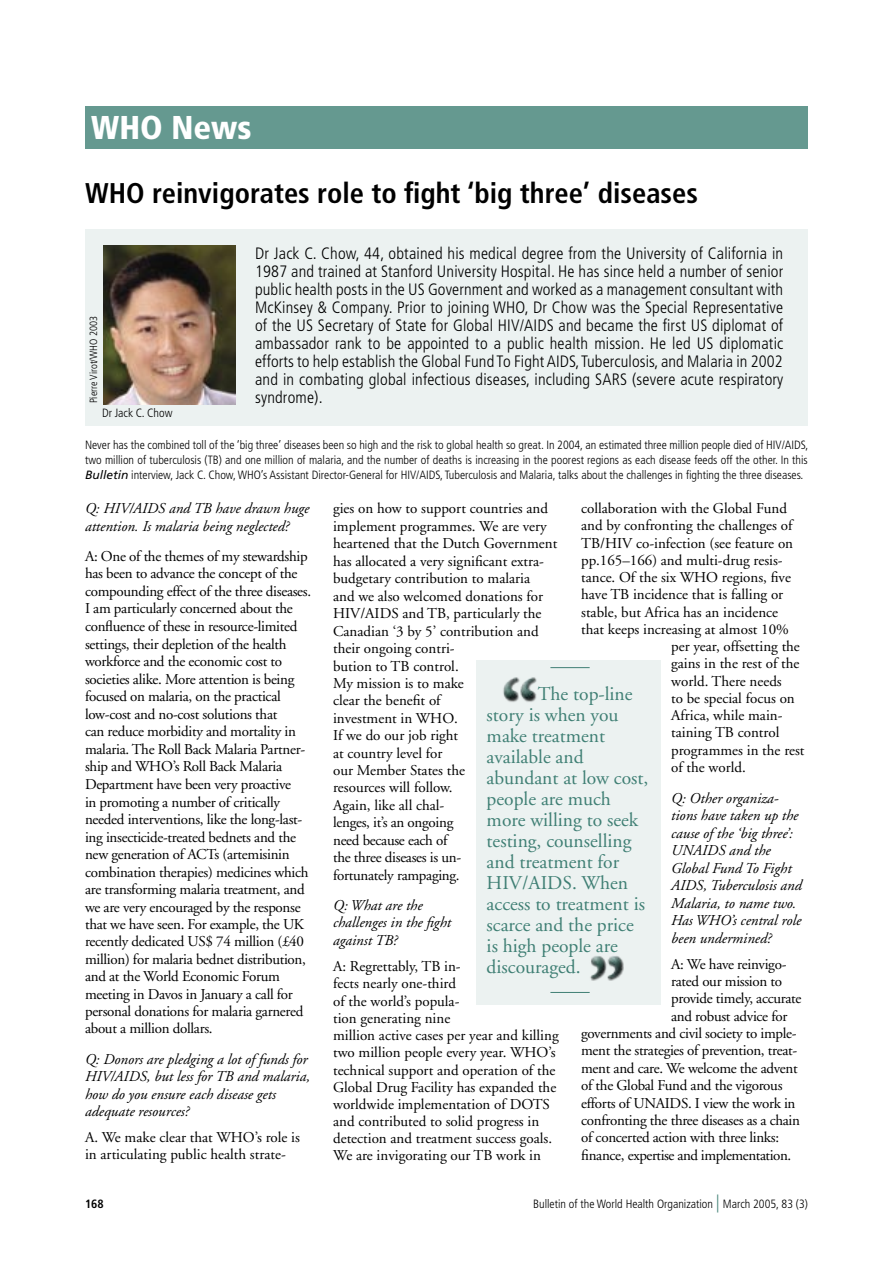
<style>
.page{position:relative;width:893px;height:1263px;background:#fff}
.page>*{position:absolute;margin:0;border:0;box-sizing:border-box;transform-origin:0 0}
.t1{font:900 condensed 33px "Frutiger";color:#fff}
._01_-_Título_do_artigo{font:700 condensed 28.5px "Frutiger";color:#000}
.quotes{font:19.5px/21px "Adobe Garamond";color:#3f7f74}
._15_-_Texto_da_tabela{font:300 condensed 16.5px/18px "Frutiger";letter-spacing:.01em;color:#000;text-align:justify}
.interview-A{font:15px/17.4px "Adobe Garamond";color:#000}
.interview-A-2{font:15px/17.5px "Adobe Garamond";letter-spacing:-.02em;color:#000}
.interview-Q{font:italic 15px/17.5px "Adobe Garamond";color:#000}
.Blurb{font:300 condensed 12px/15px "Frutiger";color:#000;text-align:justify}
.t2{font:700 condensed 12px "Frutiger";color:#000}
.t3{font:300 condensed 10.5px "Frutiger";color:#000}
.s1{font-weight:400;font-style:italic;font-stretch:normal}
.s2{font-size:18px;color:#3f7f74}
</style>
<div class="page">
<div style="left:85px;top:106px;width:723px;height:43px;background:#659990"></div>
<div style="left:85px;top:230px;width:723px;height:196px;background:#ecf2f1"></div>
<img style="left:103px;top:246px;width:133px;height:158px">
<div style="left:476px;top:660px;width:184px;height:344px;background:#ecf2f1"></div>
<img style="left:503px;top:677px;width:34px;height:25px">
<img style="left:590px;top:956px;width:33px;height:24px">
<hr style="left:550px;top:667px;width:40px;height:1px;background:#3f7f74">
<hr style="left:550px;top:992px;width:40px;height:1px;background:#3f7f74">
<p class="t1" style="left:91px;top:108px;width:162px">WHO News</p>
<p class="_01_-_Título_do_artigo" style="left:85px;top:176px;width:614px">WHO reinvigorates role to fight ‘big three’ diseases</p>
<p class="t3" style="left:88px;top:403px;width:89px;rotate:-90deg">Pierre Virot/WHO 2003</p>
<p class="Blurb" style="left:102px;top:406px;width:72px">Dr Jack C. Chow</p>
<p class="_15_-_Texto_da_tabela" style="left:255px;top:245px;width:530px">Dr Jack C. Chow, 44, obtained his medical degree from the University of California in 1987 and trained at Stanford University Hospital. He has since held a number of senior public health posts in the US Government and worked as a management consultant with McKinsey &amp; Company. Prior to joining WHO, Dr Chow was the Special Representative of the US Secretary of State for Global HIV/AIDS and became the first US diplomat of ambassador rank to be appointed to a public health mission. He led US diplomatic efforts to help establish the Global Fund To Fight AIDS, Tuberculosis, and Malaria in 2002 and in combating global infectious diseases, including SARS (severe acute respiratory syndrome).</p>
<p class="Blurb" style="left:85px;top:438px;width:725px">Never has the combined toll of the ‘big three’ diseases been so high and the risk to global health so great. In 2004, an estimated three million people died of HIV/AIDS, two million of tuberculosis (TB) and one million of malaria, and the number of deaths is increasing in the poorest regions as each disease feeds off the other. In this <span class="s1">Bulletin</span> interview, Jack C. Chow, WHO’s Assistant Director-General for HIV/AIDS, Tuberculosis and Malaria, talks about the challenges in fighting the three diseases.</p>
<p class="interview-A" style="left:333px;top:500px;width:226px">gies on how to support countries and implement programmes. We are very heartened that the Dutch Government has allocated a very significant extra&shy;budgetary contribution to malaria<br>and we also welcomed donations for<br>HIV/AIDS and TB, particularly the<br>Canadian ‘3 by 5’ contribution and their ongoing contri-<br>bution to TB control.<br>My mission is to make<br>clear the benefit of<br>investment in WHO.<br>If we do our job right<br>at country level for<br>our Member States the<br>resources will follow.<br>Again, like all chal-<br>lenges, it’s an ongoing<br>need because each of<br>the three diseases is un-<br>fortunately rampaging.</p>
<p class="interview-Q" style="left:333px;top:897px;width:119px">Q: What are the challenges in the fight against TB?</p>
<p class="interview-A" style="left:333px;top:958px;width:227px">A: Regrettably, TB in-<br>fects nearly one-third<br>of the world’s popula-<br>tion generating nine<br>million active cases per year and killing two million people every year. WHO’s technical support and operation of the<br>Global Drug Facility has expanded the worldwide implementation of DOTS and contributed to solid progress in detection and treatment success goals.<br>We are invigorating our TB work in</p>
<p class="interview-Q" style="left:85px;top:500px;width:226px">Q: HIV/AIDS and TB have drawn huge attention. Is malaria being neglected?</p>
<p class="interview-A-2" style="left:85px;top:548px;width:228px">A: One of the themes of my stewardship has been to advance the concept of the compounding effect of the three diseases.<br>I am particularly concerned about the confluence of these in resource-limited settings, their depletion of the health workforce and the economic cost to societies alike. More attention is being focused on malaria, on the practical low-cost and no-cost solutions that<br>can reduce morbidity and mortality in malaria. The Roll Back Malaria Partner&shy;ship and WHO’s Roll Back Malaria Department have been very proactive<br>in promoting a number of critically needed interventions, like the long-last&shy;ing insecticide-treated bednets and the new generation of ACTs (artemisinin combination therapies) medicines which are transforming malaria treatment, and we are very encouraged by the response that we have seen. For example, the UK recently dedicated US$ 74 million (£40 million) for malaria bednet distribution, and at the World Economic Forum meeting in Davos in January a call for personal donations for malaria garnered about a million dollars.</p>
<p class="interview-Q" style="left:85px;top:1051px;width:227px">Q: Donors are pledging a lot of funds for HIV/AIDS, but less for TB and malaria, how do you ensure each disease gets adequate resources?</p>
<p class="interview-A" style="left:85px;top:1129px;width:216px">A. We make clear that WHO’s role is in articulating public health strate-</p>
<p class="interview-A" style="left:581px;top:500px;width:207px">collaboration with the Global Fund</p>
<p class="interview-A" style="left:581px;top:517px;width:213px">and by confronting the challenges of</p>
<p class="interview-A" style="left:581px;top:535px;width:214px">TB/HIV co-infection (see feature on</p>
<p class="interview-A" style="left:581px;top:552px;width:203px">pp.165–166) and multi-drug resis-</p>
<p class="interview-A" style="left:581px;top:569px;width:211px">tance. Of the six WHO regions, five</p>
<p class="interview-A" style="left:581px;top:586px;width:204px">have TB incidence that is falling or</p>
<p class="interview-A" style="left:581px;top:604px;width:199px">stable, but Africa has an incidence</p>
<p class="interview-A" style="left:581px;top:621px;width:209px">that keeps increasing at almost 10%</p>
<p class="interview-A" style="left:671px;top:638px;width:130px">per year, offsetting the</p>
<p class="interview-A" style="left:671px;top:655px;width:130px">gains in the rest of the</p>
<p class="interview-A" style="left:671px;top:673px;width:112px">world. There needs</p>
<p class="interview-A" style="left:671px;top:690px;width:125px">to be special focus on</p>
<p class="interview-A" style="left:671px;top:707px;width:113px">Africa, while main-</p>
<p class="interview-A" style="left:671px;top:724px;width:110px">taining TB control</p>
<p class="interview-A" style="left:671px;top:742px;width:135px">programmes in the rest</p>
<p class="interview-A" style="left:671px;top:759px;width:76px">of the world.</p>
<p class="interview-Q" style="left:671px;top:789px;width:132px">Q: Other organiza&shy;tions have taken up the cause of the ‘big three’:<br>UNAIDS and the<br>Global Fund To Fight<br>AIDS, Tuberculosis and<br>Malaria, to name two.<br>Has WHO’s central role been undermined?</p>
<p class="interview-A-2" style="left:671px;top:956px;width:117px">A: We have reinvigo-</p>
<p class="interview-A-2" style="left:671px;top:973px;width:112px">rated our mission to</p>
<p class="interview-A-2" style="left:671px;top:990px;width:132px">provide timely, accurate</p>
<p class="interview-A-2" style="left:671px;top:1007px;width:118px">and robust advice for</p>
<p class="interview-A-2" style="left:581px;top:1025px;width:217px">governments and civil society to imple-</p>
<p class="interview-A-2" style="left:581px;top:1042px;width:218px">ment the strategies of prevention, treat-</p>
<p class="interview-A-2" style="left:581px;top:1059px;width:218px">ment and care. We welcome the advent</p>
<p class="interview-A-2" style="left:581px;top:1077px;width:203px">of the Global Fund and the vigorous</p>
<p class="interview-A-2" style="left:581px;top:1094px;width:216px">efforts of UNAIDS. I view the work in</p>
<p class="interview-A-2" style="left:581px;top:1112px;width:220px">confronting the three diseases as a chain</p>
<p class="interview-A-2" style="left:581px;top:1129px;width:200px">of concerted action with three links:</p>
<p class="interview-A-2" style="left:581px;top:1146px;width:212px">finance, expertise and implementation.</p>
<p class="quotes" style="left:487px;top:684px;width:163px;text-indent:51px">The top-line story is when you make treatment available and abundant at low cost, people are much more willing to seek testing, counselling and treatment for<br>HIV/AIDS. When access to treatment is scarce and the price is high people are discouraged.</p>
<p class="t2" style="left:85px;top:1197px;width:20px">168</p>
<p class="Blurb" style="left:533px;top:1197px;width:276px">Bulletin of the World Health Organization <span class="s2">|</span> March 2005, 83 (3)</p>
</div>
